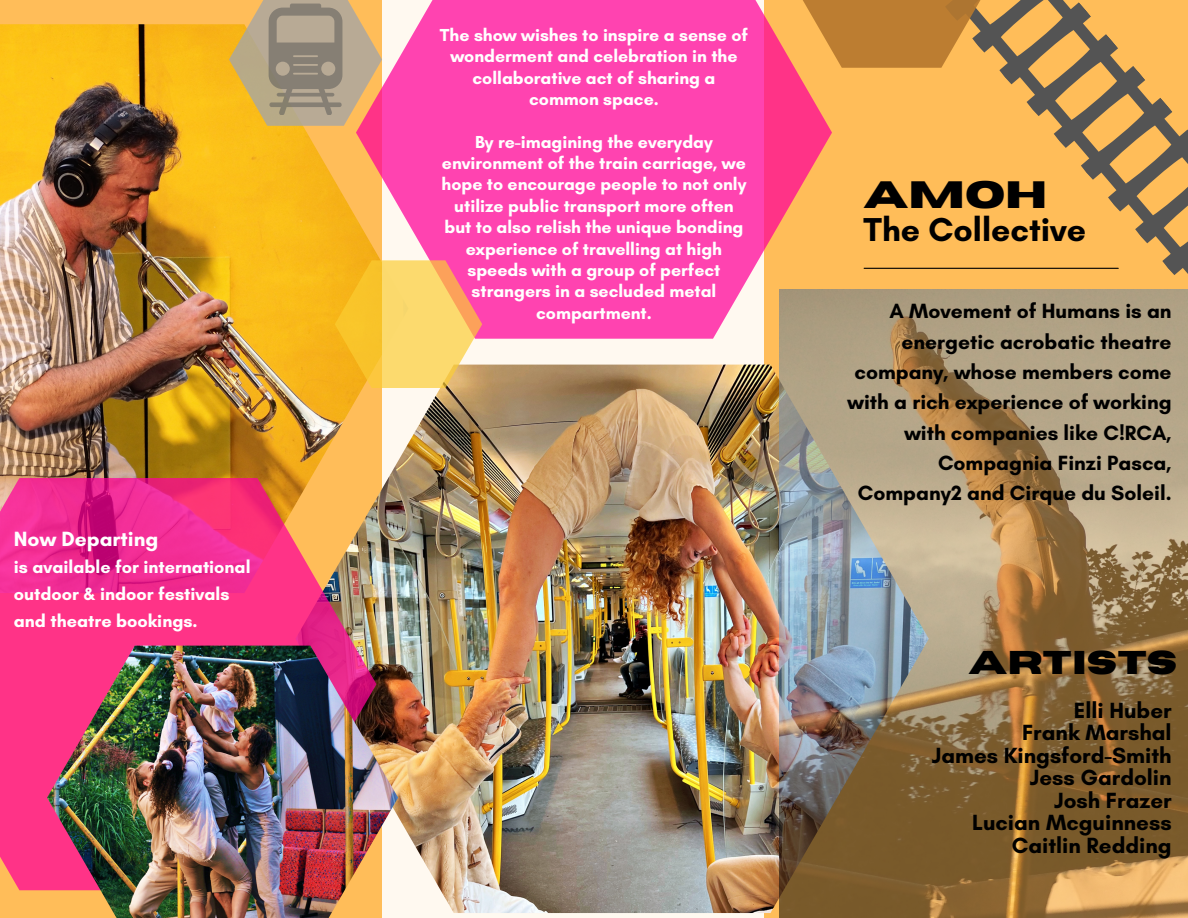
<style>
.page{position:relative;width:1188px;height:918px;background:#ffbd59}
.page>*{position:absolute;margin:0;border:0;box-sizing:border-box;transform-origin:0 0}
.t1{font:700 37.95px "Horizon";color:#000}
.t2{font:700 33.75px "Glacial Indifference";color:#000}
.t3{font:700 32.85px "Horizon";color:#000}
.t4{font:700 22.35px/22.5px "Glacial Indifference";color:#000;text-align:right}
.t5{font:700 21px/30.3px "Glacial Indifference";color:#000;text-align:right}
.t6{font:700 21px "Glacial Indifference";color:#fff}
.t7{font:700 18px/27px "Glacial Indifference";color:#fff}
.t8{font:700 17.7px/21.3px "Glacial Indifference";color:#fff;text-align:center}
</style>
<div class="page">
<img style="left:0;top:24px;width:356px;height:454px">
<svg style="left:929px;top:0;width:259px;height:275px"></svg>
<div style="left:382px;top:0;width:381px;height:918px;background:#fff9f0"></div>
<img style="left:295px;top:365px;width:485px;height:548px">
<svg style="left:832px;top:0;width:159px;height:68px;fill:#bc7d31"></svg>
<svg style="left:356px;top:0;width:476px;height:339px;fill:#ff43b0"></svg>
<svg style="left:0;top:478px;width:376px;height:412px"></svg>
<img style="left:47px;top:646px;width:351px;height:272px">
<hr style="left:864px;top:268px;width:254px;height:1px;background:#000">
<img style="left:780px;top:289px;width:408px;height:629px">
<svg style="left:335px;top:260px;width:147px;height:128px"></svg>
<svg style="left:229px;top:0;width:153px;height:126px"></svg>
<p class="t6" style="left:14px;top:526px;width:146px">Now Departing</p>
<p class="t7" style="left:14px;top:553px;width:238px">is available for international outdoor &amp; indoor festivals and theatre bookings.</p>
<p class="t8" style="left:440px;top:24px;width:310px">The show wishes to inspire a sense of wonderment and celebration in the collaborative act of sharing a common space.</p>
<p class="t8" style="left:442px;top:131px;width:306px">By re-imagining the everyday environment of the train carriage, we hope to encourage people to not only utilize public transport more often but to also relish the unique bonding experience of travelling at high speeds with a group of perfect strangers in a secluded metal compartment.</p>
<h1 class="t1" style="left:864px;top:176px;width:185px">AMOH</h1>
<h2 class="t2" style="left:864px;top:209px;width:224px">The Collective</h2>
<p class="t5" style="left:848px;top:296px;width:326px">A Movement of Humans is an energetic acrobatic theatre company, whose members come with a rich experience of working with companies like C!RCA,<br>Compagnia Finzi Pasca,<br>Company2 and Cirque du Soleil.</p>
<h3 class="t3" style="left:969px;top:647px;width:210px">ARTISTS</h3>
<p class="t4" style="left:932px;top:699px;width:241px">Elli Huber<br>Frank Marshal<br>James Kingsford-Smith<br>Jess Gardolin<br>Josh Frazer<br>Lucian Mcguinness<br>Caitlin Redding</p>
</div>
